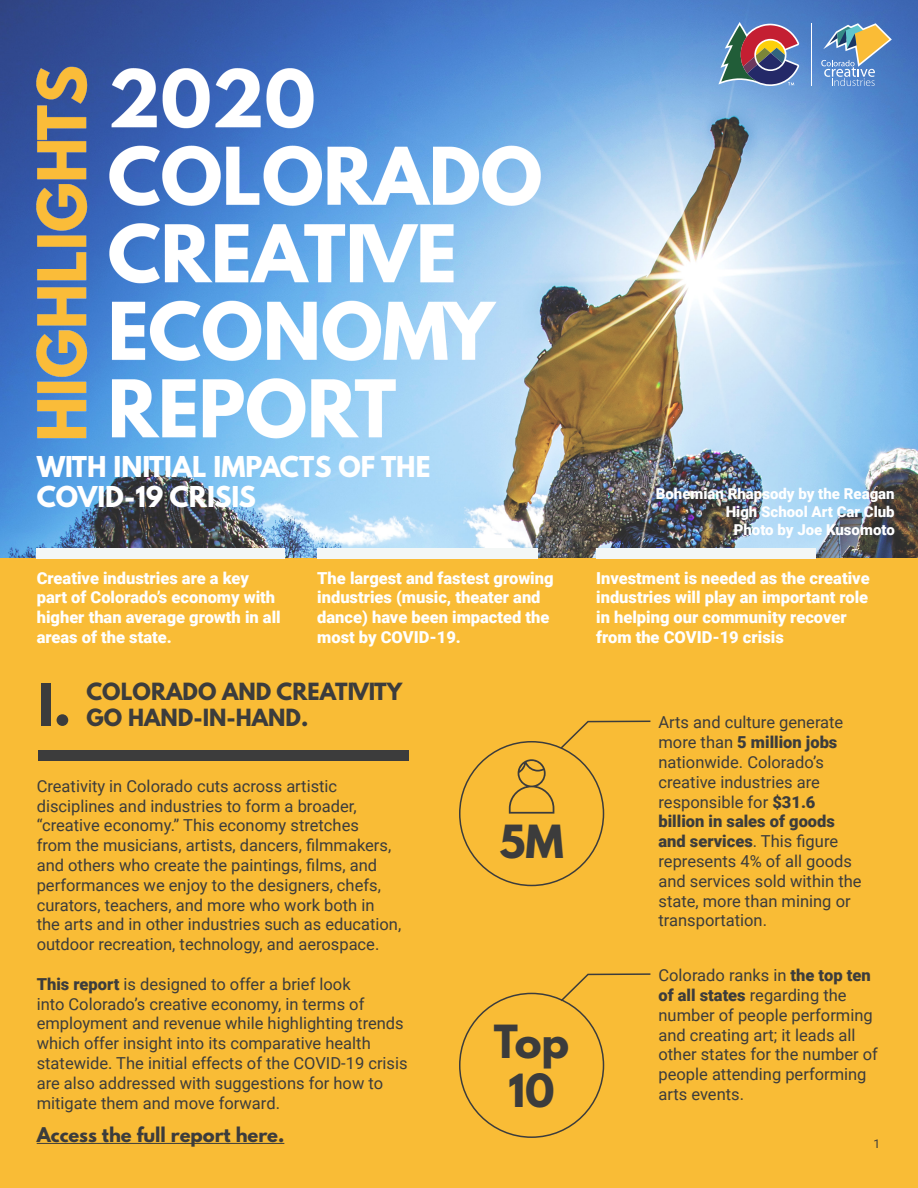
<style>
.page{position:relative;width:918px;height:1188px;background:#fff}
.page>*{position:absolute;margin:0;border:0;box-sizing:border-box;transform-origin:0 0}
.t1{font:700 51px "League Spartan";color:#3c3c3c}
.t2{font:700 40.5px/48.6px "League Spartan";color:#3c3c3c;text-align:center}
.t3{font:700 25.5px/30.6px "League Spartan";color:#fff}
.t4{font:700 21px "League Spartan";color:#3c3c3c}
.t5{font:700 18px "League Spartan";color:#3c3c3c}
.t6{font:16.5px/19.8px "Roboto";color:#3c3c3c}
.t7{font:900 16.5px/19.8px "Roboto";color:#fff}
.t8{font:900 15px/18px "Roboto";color:#fff;text-align:right}
.t9{font:12px "Roboto";color:#3c3c3c}
.s1{font-weight:900}
</style>
<div class="page">
<img style="left:0;top:0;width:918px;height:559px">
<div style="left:0;top:559px;width:918px;height:629px;background:#f9bc36"></div>
<img style="left:37px;top:63px;width:681px;height:385px">
<div style="left:37px;top:548px;width:248px;height:11px;background:#f3f7f6"></div>
<hr style="left:811px;top:23px;width:1px;height:63px;background:#fff">
<svg style="left:718px;top:22px;width:81px;height:64px;background:#777083"></svg>
<svg style="left:821px;top:23px;width:71px;height:63px;background:#7d99b2"></svg>
<div style="left:317px;top:548px;width:221px;height:11px;background:#f3f7f6"></div>
<div style="left:596px;top:548px;width:219px;height:11px;background:#f3f7f6"></div>
<div style="left:38px;top:751px;width:370px;height:10px;background:#3c3c3c"></div>
<svg style="left:559px;top:720px;width:92px;height:30px"></svg>
<svg style="left:559px;top:973px;width:92px;height:30px"></svg>
<svg style="left:509px;top:759px;width:45px;height:55px"></svg>
<hr style="left:37px;top:1143px;width:247px;height:1px;background:#3c3c3c">
<p class="t3" style="left:37px;top:451px;width:395px">WITH INITIAL IMPACTS OF THE<br>COVID-19 CRISIS</p>
<p class="t8" style="left:656px;top:484px;width:240px">Bohemian Rhapsody by the Reagan<br>High School Art Car Club</p>
<p class="t8" style="left:734px;top:520px;width:163px">Photo by Joe Kusomoto</p>
<p class="t7" style="left:37px;top:567px;width:246px">Creative industries are a key part of Colorado’s economy with higher than average growth in all areas of the state.</p>
<p class="t7" style="left:317px;top:567px;width:238px">The largest and fastest growing industries (music, theater and dance) have been impacted the most by COVID-19.</p>
<p class="t7" style="left:596px;top:567px;width:275px">Investment is needed as the creative industries will play an important role in helping our community recover from the COVID-19 crisis</p>
<p class="t1" style="left:38px;top:665px;width:35px">I.</p>
<p class="t4" style="left:87px;top:675px;width:317px">COLORADO AND CREATIVITY</p>
<p class="t4" style="left:87px;top:701px;width:223px">GO HAND-IN-HAND.</p>
<p class="t6" style="left:37px;top:775px;width:366px">Creativity in Colorado cuts across artistic disciplines and industries to form a broader, “creative economy.” This economy stretches<br>from the musicians, artists, dancers, filmmakers, and others who create the paintings, films, and performances we enjoy to the designers, chefs, curators, teachers, and more who work both in the arts and in other industries such as education, outdoor recreation, technology, and aerospace.</p>
<p class="t6" style="left:37px;top:973px;width:372px"><span class="s1">This report</span> is designed to offer a brief look<br>into Colorado’s creative economy, in terms of employment and revenue while highlighting trends which offer insight into its comparative health statewide. The initial effects of the COVID-19 crisis are also addressed with suggestions for how to mitigate them and move forward.</p>
<p class="t5" style="left:37px;top:1120px;width:249px">Access the full report here.</p>
<p class="t2" style="left:499px;top:816px;width:66px">5M</p>
<p class="t2" style="left:494px;top:1017px;width:77px">Top<br>10</p>
<p class="t6" style="left:658px;top:712px;width:205px">Arts and culture generate more than <span class="s1">5 million jobs </span>nationwide. Colorado’s creative industries are responsible for <span class="s1">$31.6 billion in sales of goods and services</span>. This figure represents 4% of all goods and services sold within the state, more than mining or transportation.</p>
<p class="t6" style="left:658px;top:965px;width:221px">Colorado ranks in <span class="s1">the top ten of all states</span> regarding the number of people performing and creating art; it leads all other states for the number of people attending performing arts events.</p>
<p class="t9" style="left:873px;top:1135px;width:8px">1</p>
</div>
